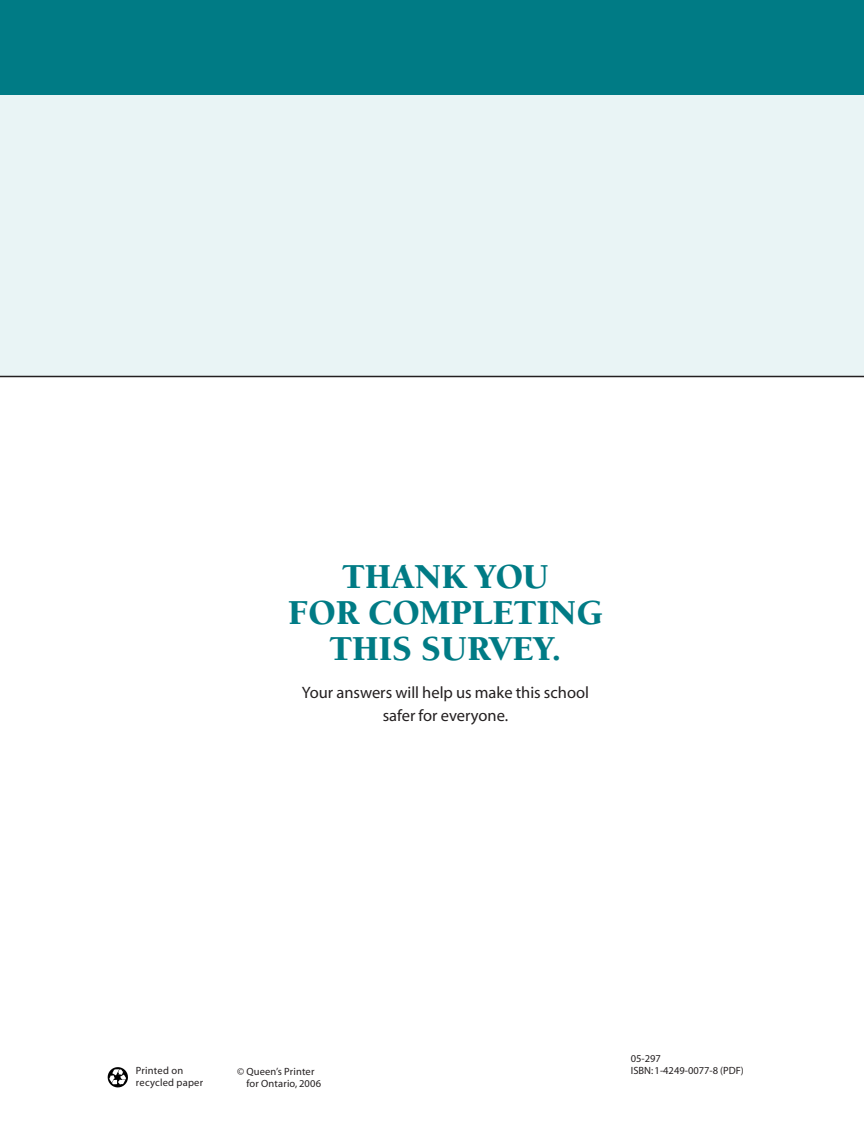
<style>
.page{position:relative;width:864px;height:1134px;background:#fff}
.page>*{position:absolute;margin:0;border:0;box-sizing:border-box;transform-origin:0 0}
.t1{font:900 36px/36px "Berkeley";color:#007b85;text-align:center}
.t2{font:16.5px/22.5px "Myriad MM 400 600";color:#231f20;text-align:center}
.t3{font:10.5px/12px "Myriad MM 400 600";letter-spacing:.015em;color:#231f20}
</style>
<div class="page">
<div style="left:0;top:0;width:864px;height:376px;background:#e9f4f5"></div>
<div style="left:0;top:0;width:864px;height:94px;background:#007b85"></div>
<hr style="left:0;top:376px;width:864px;height:1px;background:#231f20">
<svg style="left:107px;top:1067px;width:21px;height:21px"></svg>
<h1 class="t1" style="left:288px;top:562px;width:317px">THANK YOU<br>FOR COMPLETING<br>THIS SURVEY.</h1>
<h2 class="t2" style="left:302px;top:683px;width:289px">Your answers will help us make this school safer for everyone.</h2>
<p class="t3" style="left:631px;top:1053px;width:32px">05-297</p>
<p class="t3" style="left:136px;top:1065px;width:49px">Printed on</p>
<p class="t3" style="left:631px;top:1065px;width:114px">ISBN: 1-4249-0077-8 (PDF)</p>
<p class="t3" style="left:136px;top:1077px;width:69px">recycled paper</p>
<p class="t3" style="left:246px;top:1066px;width:76px;text-indent:-9px">© Queen’s Printer for Ontario, 2006</p>
</div>
